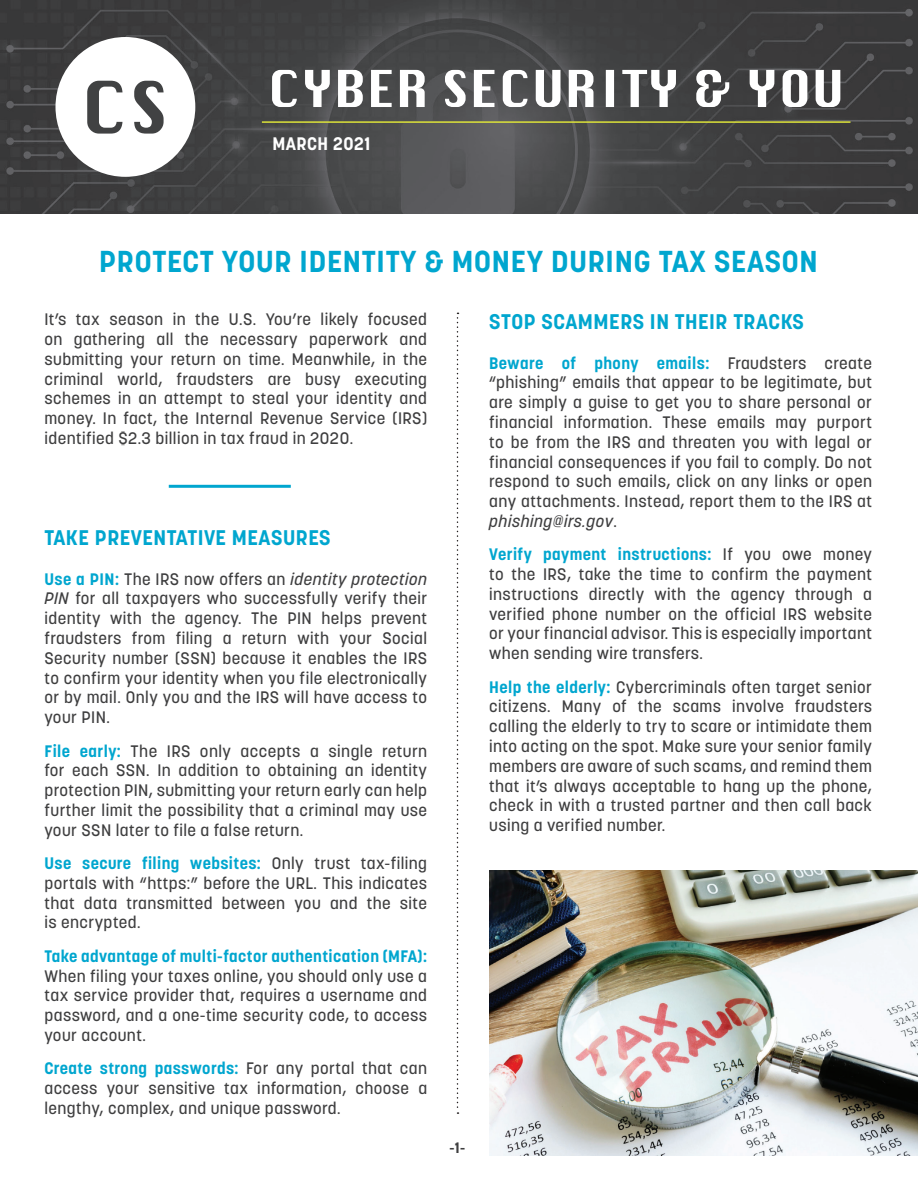
<style>
.page{position:relative;width:918px;height:1188px;background:#fff}
.page>*{position:absolute;margin:0;border:0;box-sizing:border-box;transform-origin:0 0}
.t1{font:700 30px "Korolev";letter-spacing:.025em;color:#00a6cf}
.t2{font:700 21px "Korolev";letter-spacing:.025em;color:#00a6cf}
.t3{font:700 18px "Korolev";letter-spacing:.025em;color:#fff}
.t4{font:500 16.5px/19.8px "Korolev";letter-spacing:.025em;color:#3e3e3f;text-align:justify}
.t5{font:700 16.5px "Korolev";letter-spacing:.025em;color:#00a6cf}
.t6{font:700 15px "Korolev";color:#3e3e3f}
.s1{font-weight:700;color:#00a6cf}
.s2{font-style:italic}
</style>
<div class="page">
<svg style="left:457px;top:313px;width:2px;height:801px"></svg>
<img style="left:0;top:0;width:918px;height:214px">
<svg style="left:272px;top:70px;width:568px;height:37px"></svg>
<hr style="left:262px;top:121px;width:588px;height:2px;background:#dce239">
<div style="left:55px;top:37px;width:140px;height:140px;background:#fff;border-radius:50%"></div>
<svg style="left:87px;top:81px;width:77px;height:53px"></svg>
<hr style="left:169px;top:485px;width:122px;height:3px;background:#00a6cf">
<img style="left:489px;top:870px;width:429px;height:286px">
<p class="t3" style="left:272px;top:132px;width:99px">MARCH 2021</p>
<h1 class="t1" style="left:99px;top:243px;width:720px">PROTECT YOUR IDENTITY &amp; MONEY DURING TAX SEASON</h1>
<p class="t4" style="left:44px;top:309px;width:384px">It’s tax season in the U.S. You’re likely focused on gathering all the necessary paperwork and submitting your return on time. Meanwhile, in the criminal world, fraudsters are busy executing schemes in an attempt to steal your identity and money. In fact, the Internal Revenue Service (IRS) identified $2.3 billion in tax fraud in 2020.</p>
<p class="t2" style="left:44px;top:524px;width:288px">TAKE PREVENTATIVE MEASURES</p>
<p class="t4" style="left:44px;top:569px;width:384px"><span class="s1">Use a PIN:</span> The IRS now offers an <span class="s2">identity protection PIN</span> for all taxpayers who successfully verify their identity with the agency. The PIN helps prevent fraudsters from filing a return with your Social Security number (SSN) because it enables the IRS to confirm your identity when you file electronically or by mail. Only you and the IRS will have access to your PIN.</p>
<p class="t4" style="left:44px;top:741px;width:384px"><span class="s1">File early:</span> The IRS only accepts a single return for each SSN. In addition to obtaining an identity protection PIN, submitting your return early can help further limit the possibility that a criminal may use your SSN later to file a false return.</p>
<p class="t4" style="left:44px;top:853px;width:384px"><span class="s1">Use secure filing websites:</span> Only trust tax-filing portals with “https:” before the URL. This indicates that data transmitted between you and the site is encrypted.</p>
<p class="t5" style="left:44px;top:946px;width:384px">Take advantage of multi-factor authentication (MFA):</p>
<p class="t4" style="left:44px;top:966px;width:384px">When filing your taxes online, you should only use a tax service provider that, requires a username and password, and a one-time security code, to access your account.</p>
<p class="t4" style="left:44px;top:1059px;width:384px"><span class="s1">Create strong passwords:</span> For any portal that can access your sensitive tax information, choose a lengthy, complex, and unique password.</p>
<p class="t6" style="left:449px;top:1138px;width:17px">-1-</p>
<p class="t2" style="left:489px;top:308px;width:316px">STOP SCAMMERS IN THEIR TRACKS</p>
<p class="t4" style="left:489px;top:353px;width:384px"><span class="s1">Beware of phony emails:</span> Fraudsters create “phishing” emails that appear to be legitimate, but are simply a guise to get you to share personal or financial information. These emails may purport to be from the IRS and threaten you with legal or financial consequences if you fail to comply. Do not respond to such emails, click on any links or open any attachments. Instead, report them to the IRS at <span class="s2">phishing@irs.gov</span>.</p>
<p class="t4" style="left:489px;top:545px;width:384px"><span class="s1">Verify payment instructions:</span> If you owe money to the IRS, take the time to confirm the payment instructions directly with the agency through a verified phone number on the official IRS website or your financial advisor. This is especially important when sending wire transfers.</p>
<p class="t4" style="left:489px;top:677px;width:384px"><span class="s1">Help the elderly:</span> Cybercriminals often target senior citizens. Many of the scams involve fraudsters calling the elderly to try to scare or intimidate them into acting on the spot. Make sure your senior family members are aware of such scams, and remind them that it’s always acceptable to hang up the phone, check in with a trusted partner and then call back using a verified number.</p>
</div>
